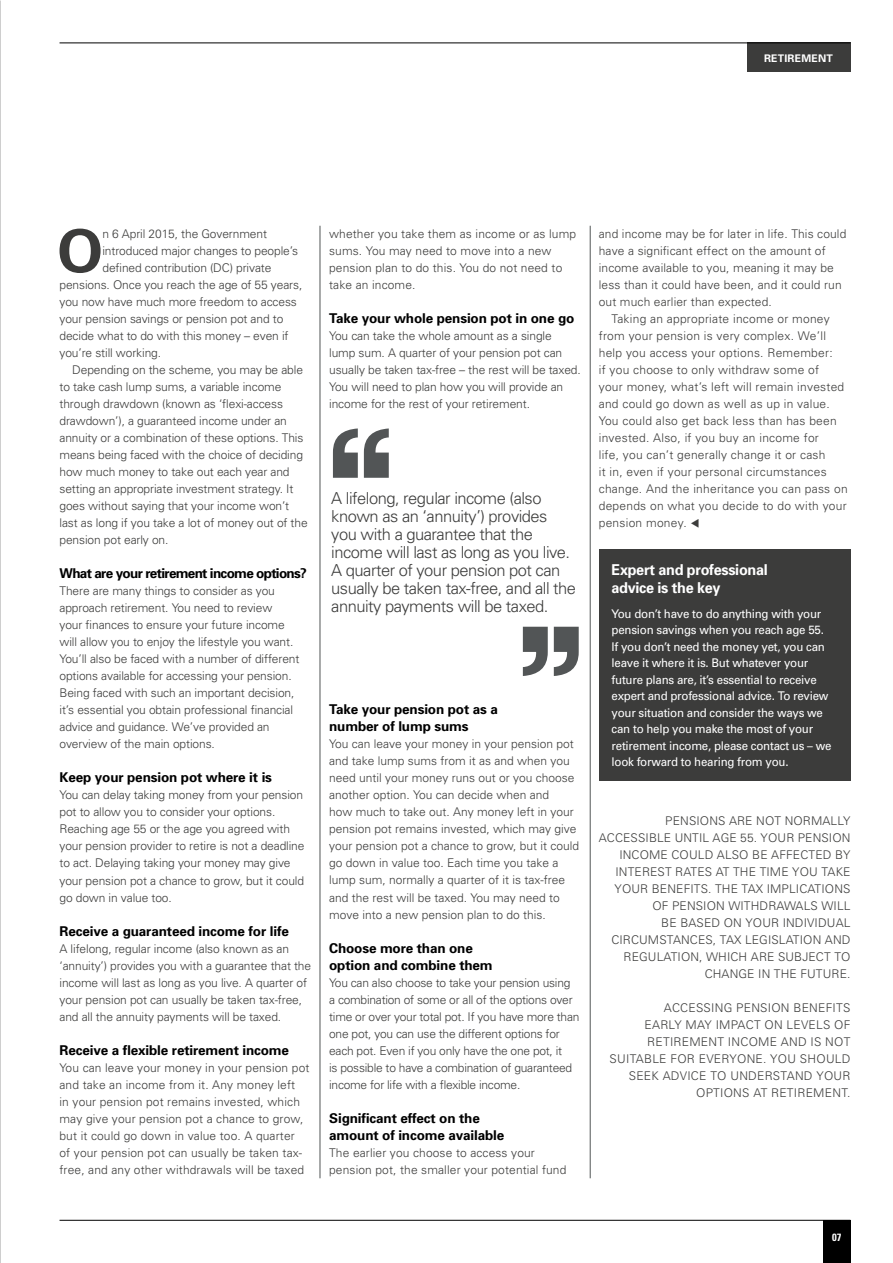
<style>
.page{position:relative;width:893px;height:1263px;background:#fff}
.page>*{position:absolute;margin:0;border:0;box-sizing:border-box;transform-origin:0 0}
.t1{font:700 59.1px "Univers";color:#3c3c3b}
.t2{font:300 16.5px/18px "Univers";letter-spacing:-.03em;color:#3c3c3b}
.t3{font:700 15px/18px "Univers";letter-spacing:-.02em;color:#fff;scale:.96 1}
.t4{font:700 13.5px/17px "Univers";letter-spacing:-.01em;color:#000}
.t5{font:700 13.5px "Univers";letter-spacing:-.05em;color:#000}
.t6{font:300 12px/17px "Univers";letter-spacing:-.01em;color:#3c3c3b}
.t7{font:300 12px/17px "Univers";letter-spacing:.01em;color:#3c3c3b}
.t8{font:300 12px/17px "Univers";letter-spacing:.02em;color:#3c3c3b}
.t9{font:12px/16.5px "Univers";letter-spacing:-.02em;color:#fff;scale:.96 1}
.t10{font:700 10.5px "Univers";letter-spacing:.02em;color:#fff}
.t11{font:700 condensed 10.5px "Univers";color:#fff}
</style>
<div class="page">
<img style="left:0;top:0;width:1px;height:1263px">
<hr style="left:60px;top:1220px;width:790px;height:1px;background:#000">
<div style="left:823px;top:1220px;width:27px;height:43px;background:#000"></div>
<div style="left:746px;top:43px;width:104px;height:29px;background:#3c3c3b"></div>
<hr style="left:60px;top:43px;width:790px;height:1px;background:#000">
<div style="left:599px;top:549px;width:251px;height:231px;background:#3c3c3b"></div>
<hr style="left:590px;top:226px;width:1px;height:952px;background:#525556">
<hr style="left:320px;top:226px;width:1px;height:952px;background:#525556">
<svg style="left:333px;top:428px;width:25px;height:50px"></svg>
<svg style="left:364px;top:428px;width:25px;height:50px"></svg>
<svg style="left:554px;top:627px;width:25px;height:49px"></svg>
<svg style="left:523px;top:627px;width:25px;height:49px"></svg>
<p class="t10" style="left:764px;top:51px;width:70px">RETIREMENT</p>
<h1 class="t1" style="left:57px;top:213px;width:47px">O</h1>
<p class="t6" style="left:102px;top:225px;width:166px">n 6 April 2015, the Government</p>
<p class="t6" style="left:102px;top:242px;width:197px">introduced major changes to people’s</p>
<p class="t6" style="left:102px;top:259px;width:171px">defined contribution (DC) private</p>
<p class="t6" style="left:60px;top:276px;width:244px">pensions. Once you reach the age of 55 years,</p>
<p class="t6" style="left:60px;top:293px;width:239px">you now have much more freedom to access</p>
<p class="t6" style="left:60px;top:310px;width:225px">your pension savings or pension pot and to</p>
<p class="t6" style="left:60px;top:327px;width:231px">decide what to do with this money – even if</p>
<p class="t6" style="left:60px;top:344px;width:103px">you’re still working.</p>
<p class="t6" style="left:72px;top:361px;width:232px">Depending on the scheme, you may be able</p>
<p class="t6" style="left:60px;top:378px;width:223px">to take cash lump sums, a variable income</p>
<p class="t6" style="left:60px;top:395px;width:225px">through drawdown (known as ‘flexi-access</p>
<p class="t6" style="left:60px;top:412px;width:229px">drawdown’), a guaranteed income under an</p>
<p class="t6" style="left:60px;top:429px;width:245px">annuity or a combination of these options. This</p>
<p class="t6" style="left:60px;top:446px;width:245px">means being faced with the choice of deciding</p>
<p class="t6" style="left:60px;top:463px;width:232px">how much money to take out each year and</p>
<p class="t6" style="left:60px;top:480px;width:235px">setting an appropriate investment strategy. It</p>
<p class="t6" style="left:60px;top:497px;width:231px">goes without saying that your income won’t</p>
<p class="t6" style="left:60px;top:514px;width:250px">last as long if you take a lot of money out of the</p>
<p class="t6" style="left:60px;top:531px;width:110px">pension pot early on.</p>
<p class="t5" style="left:60px;top:565px;width:249px">What are your retirement income options?</p>
<p class="t6" style="left:60px;top:582px;width:241px">There are many things to consider as you approach retirement. You need to review<br>your finances to ensure your future income will allow you to enjoy the lifestyle you want.<br>You’ll also be faced with a number of different options available for accessing your pension.<br>Being faced with such an important decision, it’s essential you obtain professional financial advice and guidance. We’ve provided an overview of the main options.</p>
<p class="t4" style="left:60px;top:769px;width:214px">Keep your pension pot where it is</p>
<p class="t6" style="left:60px;top:786px;width:246px">You can delay taking money from your pension pot to allow you to consider your options.<br>Reaching age 55 or the age you agreed with your pension provider to retire is not a deadline to act. Delaying taking your money may give your pension pot a chance to grow, but it could go down in value too.</p>
<p class="t4" style="left:60px;top:922px;width:231px">Receive a guaranteed income for life</p>
<p class="t6" style="left:60px;top:939px;width:253px">A lifelong, regular income (also known as an ‘annuity’) provides you with a guarantee that the income will last as long as you live. A quarter of your pension pot can usually be taken tax-free, and all the annuity payments will be taxed.</p>
<p class="t4" style="left:60px;top:1041px;width:231px">Receive a flexible retirement income</p>
<p class="t7" style="left:60px;top:1058px;width:251px">You can leave your money in your pension pot and take an income from it. Any money left<br>in your pension pot remains invested, which may give your pension pot a chance to grow, but it could go down in value too. A quarter<br>of your pension pot can usually be taken tax&shy;free, and any other withdrawals will be taxed</p>
<p class="t7" style="left:329px;top:225px;width:248px">whether you take them as income or as lump sums. You may need to move into a new pension plan to do this. You do not need to take an income.</p>
<p class="t4" style="left:329px;top:309px;width:247px">Take your whole pension pot in one go</p>
<p class="t6" style="left:329px;top:327px;width:253px">You can take the whole amount as a single lump sum. A quarter of your pension pot can usually be taken tax-free – the rest will be taxed.<br>You will need to plan how you will provide an income for the rest of your retirement.</p>
<h2 class="t2" style="left:331px;top:488px;width:246px">A lifelong, regular income (also known as an ‘annuity’) provides you with a guarantee that the income will last as long as you live.<br>A quarter of your pension pot can usually be taken tax-free, and all the annuity payments will be taxed.</h2>
<p class="t4" style="left:329px;top:701px;width:170px">Take your pension pot as a number of lump sums</p>
<p class="t6" style="left:329px;top:735px;width:252px">You can leave your money in your pension pot and take lump sums from it as and when you need until your money runs out or you choose another option. You can decide when and<br>how much to take out. Any money left in your pension pot remains invested, which may give your pension pot a chance to grow, but it could go down in value too. Each time you take a lump sum, normally a quarter of it is tax-free and the rest will be taxed. You may need to move into a new pension plan to do this.</p>
<p class="t4" style="left:329px;top:939px;width:165px">Choose more than one option and combine them</p>
<p class="t6" style="left:329px;top:973px;width:252px">You can also choose to take your pension using<br>a combination of some or all of the options over time or over your total pot. If you have more than one pot, you can use the different options for each pot. Even if you only have the one pot, it<br>is possible to have a combination of guaranteed income for life with a flexible income.</p>
<p class="t4" style="left:329px;top:1109px;width:177px">Significant effect on the amount of income available</p>
<p class="t7" style="left:329px;top:1143px;width:239px">The earlier you choose to access your pension pot, the smaller your potential fund</p>
<p class="t7" style="left:599px;top:225px;width:249px">and income may be for later in life. This could have a significant effect on the amount of income available to you, meaning it may be less than it could have been, and it could run out much earlier than expected.</p>
<p class="t8" style="left:599px;top:310px;width:250px;text-indent:13px">Taking an appropriate income or money from your pension is very complex. We’ll help you access your options. Remember:<br>if you choose to only withdraw some of<br>your money, what’s left will remain invested and could go down as well as up in value.<br>You could also get back less than has been invested. Also, if you buy an income for<br>life, you can’t generally change it or cash<br>it in, even if your personal circumstances change. And the inheritance you can pass on depends on what you decide to do with your pension money. ▼</p>
<p class="t3" style="left:612px;top:560px;width:164px">Expert and professional advice is the key</p>
<p class="t9" style="left:612px;top:605px;width:231px">You don’t have to do anything with your pension savings when you reach age 55.<br>If you don’t need the money yet, you can leave it where it is. But whatever your future plans are, it’s essential to receive expert and professional advice. To review your situation and consider the ways we can to help you make the most of your retirement income, please contact us – we look forward to hearing from you.</p>
<p class="t7" style="left:599px;top:812px;width:253px;text-align:right">PENSIONS ARE NOT NORMALLY<br>ACCESSIBLE UNTIL AGE 55. YOUR PENSION<br>INCOME COULD ALSO BE AFFECTED BY<br>INTEREST RATES AT THE TIME YOU TAKE<br>YOUR BENEFITS. THE TAX IMPLICATIONS<br>OF PENSION WITHDRAWALS WILL<br>BE BASED ON YOUR INDIVIDUAL<br>CIRCUMSTANCES, TAX LEGISLATION AND<br>REGULATION, WHICH ARE SUBJECT TO<br>CHANGE IN THE FUTURE.</p>
<p class="t8" style="left:610px;top:999px;width:242px;text-align:right">ACCESSING PENSION BENEFITS<br>EARLY MAY IMPACT ON LEVELS OF<br>RETIREMENT INCOME AND IS NOT<br>SUITABLE FOR EVERYONE. YOU SHOULD<br>SEEK ADVICE TO UNDERSTAND YOUR<br>OPTIONS AT RETIREMENT.</p>
<p class="t11" style="left:832px;top:1230px;width:11px">07</p>
</div>
